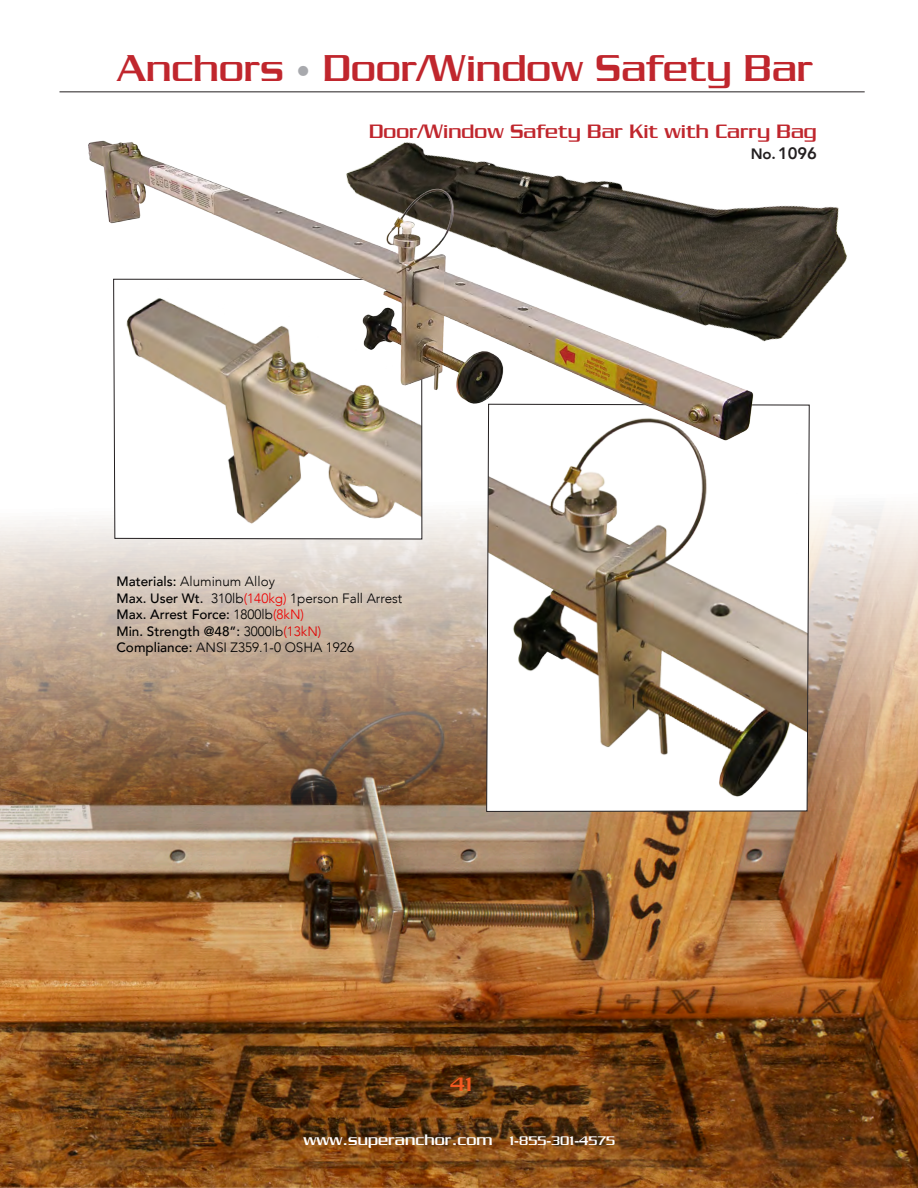
<style>
.page{position:relative;width:918px;height:1188px;background:#fff}
.page>*{position:absolute;margin:0;border:0;box-sizing:border-box;transform-origin:0 0}
.t1{font:600 40.5px "Chainlink";color:#c0262d}
.t2{font:600 21px "Chainlink";color:#c0262d}
.t3{font:600 21px "Chainlink";color:#f15921}
.t4{font:600 16.5px "Chainlink";color:#fff}
.t5{font:800 16.5px "Avenir";color:#231f20}
.t6{font:300 13.5px "Avenir";color:#000}
.t7{font:500 13.5px "Avenir";color:#000}
.s1{font-size:31.5px;color:#a8a9ad}
.s2{font-size:15px}
.s3{font-weight:500}
.s4{color:#ef0000}
.s5{font-weight:300}
.s6{font-weight:300;color:#e00}
.s7{font-weight:300;color:#e30000}
.s8{font-size:13.5px}
</style>
<div class="page">
<img style="left:0;top:505px;width:918px;height:683px">
<svg style="left:486px;top:465px;width:324px;height:347px"></svg>
<hr style="left:59px;top:91px;width:806px;height:1px;background:#231f20">
<img style="left:324px;top:91px;width:541px;height:374px">
<svg style="left:113px;top:448px;width:310px;height:92px"></svg>
<img style="left:88px;top:122px;width:684px;height:326px">
<p class="t1" style="left:117px;top:45px;width:698px">Anchors <span class="s1">•</span> Door/Window Safety Bar</p>
<p class="t2" style="left:369px;top:119px;width:449px">Door/Window Safety Bar Kit with Carry Bag</p>
<p class="t5" style="left:751px;top:140px;width:67px"><span class="s2">No.</span> 1096</p>
<p class="t6" style="left:116px;top:573px;width:160px"><span class="s3">Materials:</span> Aluminum Alloy</p>
<p class="t6" style="left:116px;top:590px;width:287px"><span class="s3">Max. User Wt.</span> 310lb<span class="s4">(140kg)</span> 1person Fall Arrest</p>
<p class="t7" style="left:116px;top:603px;width:189px">Max. Arrest Force: <span class="s5">1800lb</span><span class="s6">(8kN)</span></p>
<p class="t7" style="left:116px;top:619px;width:206px">Min. Strength @48”: <span class="s5">3000lb</span><span class="s7">(13kN)</span></p>
<p class="t6" style="left:116px;top:639px;width:239px"><span class="s3">Compliance:</span> ANSI Z359.1-0 OSHA 1926</p>
<p class="t3" style="left:451px;top:1073px;width:23px">41</p>
<p class="t4" style="left:304px;top:1130px;width:313px">www.superanchor.com <span class="s8">1-855-301-4575</span></p>
</div>
